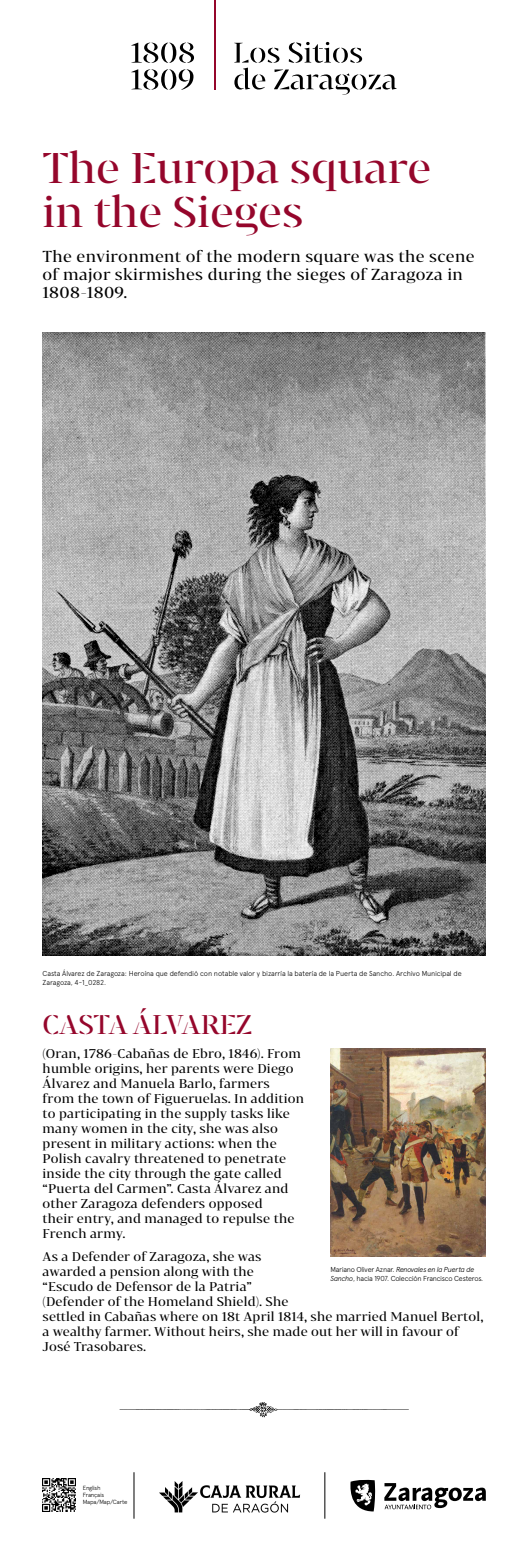
<style>
.page{position:relative;width:528px;height:1561px;background:#fff}
.page>*{position:absolute;margin:0;border:0;box-sizing:border-box;transform-origin:0 0}
.t1{font:40.5px/43.5px "Bw Darius Stencil";color:#95062b}
.t2{font:25.5px "Bw Darius Stencil";color:#95062b}
.t3{font:15px/18px "Bw Darius";letter-spacing:.025em;color:#000}
.t4{font:12px/15px "Bw Darius";letter-spacing:.02em;color:#000}
.t5{font:300 7.2px/9px "Apercu";letter-spacing:-.02em;color:#000}
.t6{font:300 6px/7.2px "Apercu";letter-spacing:-.035em;color:#000}
.s1{font-style:italic}
</style>
<div class="page">
<svg style="left:131px;top:69px;width:62px;height:21px"></svg>
<svg style="left:131px;top:43px;width:63px;height:20px"></svg>
<svg style="left:234px;top:42px;width:162px;height:53px"></svg>
<hr style="left:214px;top:0;width:1px;height:89px;background:#95062b">
<img style="left:120px;top:1403px;width:287px;height:14px">
<img style="left:42px;top:332px;width:443px;height:624px">
<img style="left:330px;top:1048px;width:155px;height:208px">
<svg style="left:350px;top:1479px;width:25px;height:32px"></svg>
<svg style="left:384px;top:1483px;width:101px;height:26px"></svg>
<hr style="left:134px;top:1472px;width:1px;height:46px;background:#000">
<hr style="left:324px;top:1472px;width:1px;height:46px;background:#000">
<img style="left:159px;top:1481px;width:39px;height:32px">
<img style="left:200px;top:1485px;width:101px;height:28px">
<img style="left:43px;top:1478px;width:33px;height:33px">
<h1 class="t1" style="left:43px;top:144px;width:390px">The Europa square in the Sieges</h1>
<p class="t3" style="left:42px;top:247px;width:433px">The environment of the modern square was the scene of major skirmishes during the sieges of Zaragoza in<br>1808-1809.</p>
<p class="t5" style="left:43px;top:969px;width:420px">Casta Álvarez de Zaragoza: Heroína que defendió con notable valor y bizarría la batería de la Puerta de Sancho. Archivo Municipal de<br>Zaragoza, 4-1_0282.</p>
<h2 class="t2" style="left:43px;top:1006px;width:211px">CASTA ÁLVAREZ</h2>
<p class="t4" style="left:43px;top:1045px;width:263px">(Oran, 1786-Cabañas de Ebro, 1846). From humble origins, her parents were Diego Álvarez and Manuela Barlo, farmers from the town of Figueruelas. In addition to participating in the supply tasks like many women in the city, she was also present in military actions: when the Polish cavalry threatened to penetrate inside the city through the gate called “Puerta del Carmen”. Casta Álvarez and other Zaragoza defenders opposed<br>their entry, and managed to repulse the French army.</p>
<p class="t4" style="left:43px;top:1248px;width:442px">As a Defender of Zaragoza, she was<br>awarded a pension along with the<br>“Escudo de Defensor de la Patria”<br>(Defender of the Homeland Shield). She<br>settled in Cabañas where on 18t April 1814, she married Manuel Bertol, a wealthy farmer. Without heirs, she made out her will in favour of José Trasobares.</p>
<p class="t5" style="left:330px;top:1264px;width:154px">Mariano Oliver Aznar. <span class="s1">Renovales en la Puerta de<br>Sancho</span>, hacia 1907. Colección Francisco Cesteros.</p>
<p class="t6" style="left:83px;top:1483px;width:46px">English<br>Français<br>Mapa/Map/Carte</p>
</div>
